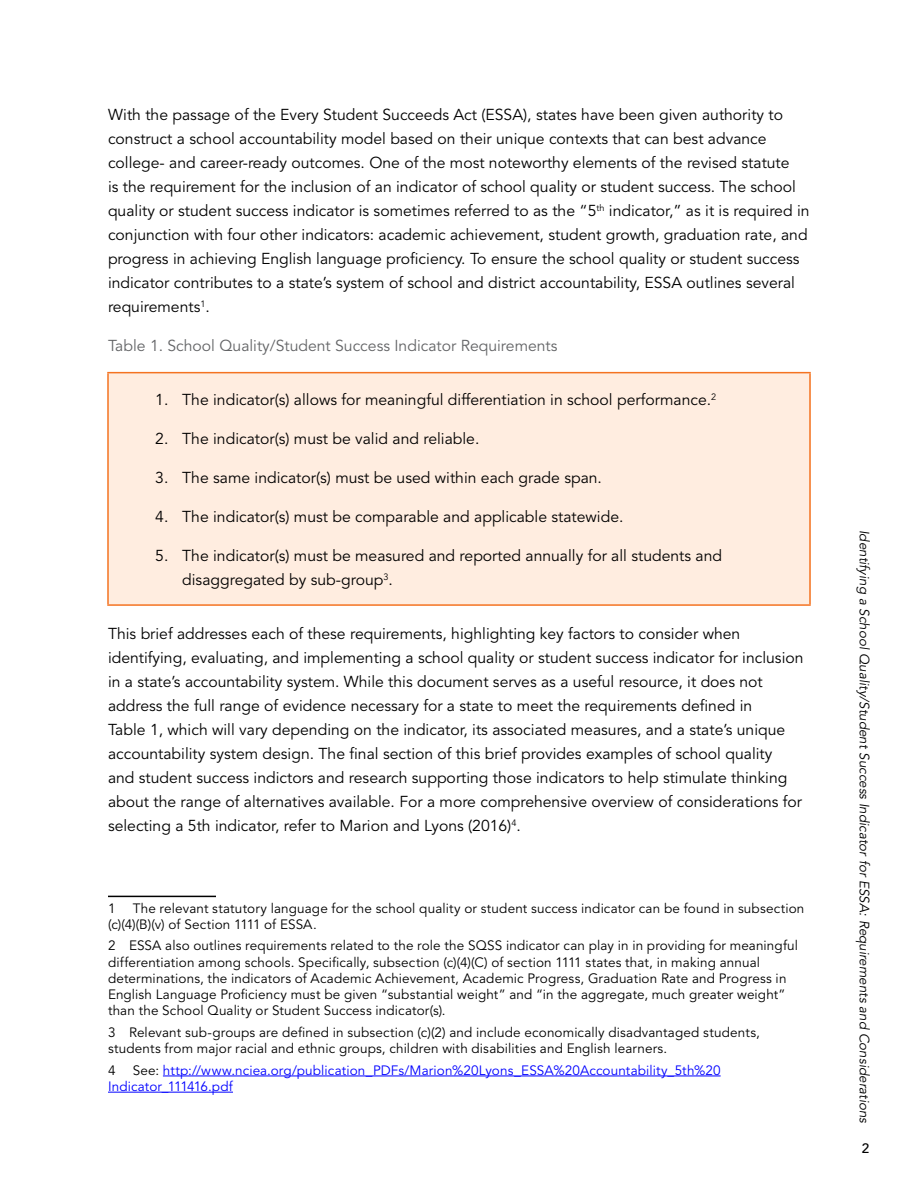
<style>
.page{position:relative;width:918px;height:1188px;background:#fff}
.page>*{position:absolute;margin:0;border:0;box-sizing:border-box;transform-origin:0 0}
.t1{font:15.75px/24px "Avenir LT Std";color:#000}
.t2{font:15.75px "Avenir LT Std";color:#636466}
.t3{font:13.5px/16.2px "Avenir LT Std";letter-spacing:.01em;color:#000}
.t4{font:13.5px/16.2px "Avenir LT Std";letter-spacing:.01em;color:#00f}
.t5{font:italic 13.5px "Avenir LT Std";color:#000}
.t6{font:500 13.5px "Avenir LT Std";color:#000}
.s1{color:#000}
</style>
<div class="page">
<div style="left:108px;top:373px;width:702px;height:232px;background:#ffede0"></div>
<hr style="left:107px;top:372px;width:704px;height:1px;background:#f47321">
<hr style="left:107px;top:373px;width:2px;height:231px;background:#f47321">
<hr style="left:809px;top:373px;width:2px;height:231px;background:#f47321">
<hr style="left:107px;top:604px;width:704px;height:2px;background:#f47321">
<hr style="left:108px;top:896px;width:108px;height:1px;background:#000">
<hr style="left:163px;top:1076px;width:558px;height:1px;background:#00f">
<hr style="left:108px;top:1092px;width:125px;height:1px;background:#00f">
<p class="t1" style="left:108px;top:104px;width:703px">With the passage of the Every Student Succeeds Act (ESSA), states have been given authority to construct a school accountability model based on their unique contexts that can best advance college- and career-ready outcomes. One of the most noteworthy elements of the revised statute<br>is the requirement for the inclusion of an indicator of school quality or student success. The school quality or student success indicator is sometimes referred to as the “5<sup>th</sup> indicator,” as it is required in conjunction with four other indicators: academic achievement, student growth, graduation rate, and progress in achieving English language proficiency. To ensure the school quality or student success indicator contributes to a state’s system of school and district accountability, ESSA outlines several requirements<sup>1</sup>.</p>
<p class="t2" style="left:108px;top:336px;width:451px">Table 1. School Quality/Student Success Indicator Requirements</p>
<p class="t1" style="left:155px;top:388px;width:563px">1. The indicator(s) allows for meaningful differentiation in school performance.<sup>2</sup></p>
<p class="t1" style="left:155px;top:427px;width:326px">2. The indicator(s) must be valid and reliable.</p>
<p class="t1" style="left:155px;top:466px;width:448px">3. The same indicator(s) must be used within each grade span.</p>
<p class="t1" style="left:155px;top:505px;width:470px">4. The indicator(s) must be comparable and applicable statewide.</p>
<p class="t1" style="left:182px;top:545px;width:541px;text-indent:-27px">5. The indicator(s) must be measured and reported annually for all students and disaggregated by sub-group<sup>3</sup>.</p>
<p class="t1" style="left:108px;top:623px;width:697px">This brief addresses each of these requirements, highlighting key factors to consider when identifying, evaluating, and implementing a school quality or student success indicator for inclusion in a state’s accountability system. While this document serves as a useful resource, it does not address the full range of evidence necessary for a state to meet the requirements defined in<br>Table 1, which will vary depending on the indicator, its associated measures, and a state’s unique accountability system design. The final section of this brief provides examples of school quality<br>and student success indictors and research supporting those indicators to help stimulate thinking about the range of alternatives available. For a more comprehensive overview of considerations for selecting a 5th indicator, refer to Marion and Lyons (2016)<sup>4</sup>.</p>
<p class="t3" style="left:108px;top:900px;width:698px;text-indent:25px">The relevant statutory language for the school quality or student success indicator can be found in subsection (c)(4)(B)(v) of Section 1111 of ESSA.</p>
<p class="t3" style="left:108px;top:938px;width:692px">2 ESSA also outlines requirements related to the role the SQSS indicator can play in in providing for meaningful differentiation among schools. Specifically, subsection (c)(4)(C) of section 1111 states that, in making annual determinations, the indicators of Academic Achievement, Academic Progress, Graduation Rate and Progress in English Language Proficiency must be given “substantial weight” and “in the aggregate, much greater weight” than the School Quality or Student Success indicator(s).</p>
<p class="t3" style="left:108px;top:1024px;width:653px">3 Relevant sub-groups are defined in subsection (c)(2) and include economically disadvantaged students, students from major racial and ethnic groups, children with disabilities and English learners.</p>
<p class="t3" style="left:108px;top:1062px;width:9px">4</p>
<p class="t3" style="left:108px;top:900px;width:9px">1</p>
<p class="t4" style="left:108px;top:1062px;width:614px;text-indent:25px"><span class="s1">See:</span> http://www.nciea.org/publication_PDFs/Marion%20Lyons_ESSA%20Accountability_5th%20<br>Indicator_111416.pdf</p>
<p class="t5" style="left:870px;top:530px;width:595px;rotate:90deg">Identifying a School Quality/Student Success Indicator for ESSA: Requirements and Considerations</p>
<p class="t6" style="left:862px;top:1141px;width:9px">2</p>
</div>
